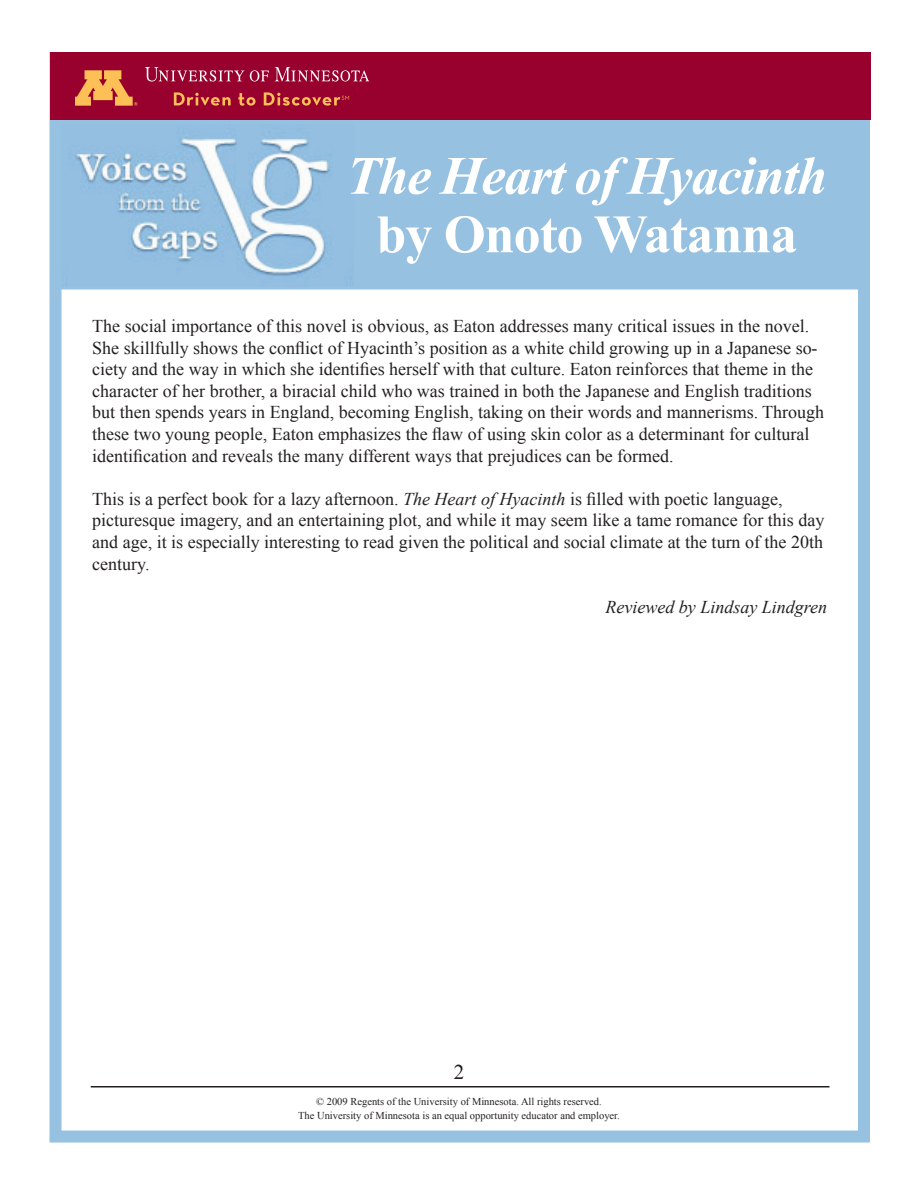
<style>
.page{position:relative;width:918px;height:1188px;background:#fff}
.page>*{position:absolute;margin:0;border:0;box-sizing:border-box;transform-origin:0 0}
.t1{font:italic 700 54px "Times New Roman";letter-spacing:-.02em;color:#fff}
.t2{font:700 54px "Times New Roman";letter-spacing:-.02em;color:#fff}
.t3{font:21px "Times New Roman";color:#231f20}
.t4{font:18px/21.6px "Times New Roman";color:#231f20}
.t5{font:italic 18px "Times New Roman";color:#231f20}
.t6{font:10.5px/13.5px "Times New Roman";color:#231f20;text-align:center}
.s1{font-style:italic}
</style>
<div class="page">
<hr style="left:91px;top:1086px;width:739px;height:2px;background:#231f20">
<div style="left:56px;top:118px;width:810px;height:173px;background:#97c1e1;border:2px solid #fff"></div>
<img style="left:65px;top:132px;width:287px;height:153px">
<div style="left:50px;top:52px;width:820px;height:1091px;border:12px solid #97c1e1"></div>
<div style="left:50px;top:52px;width:821px;height:67px;background:#98012d"></div>
<svg style="left:75px;top:70px;width:63px;height:36px"></svg>
<svg style="left:275px;top:67px;width:94px;height:15px"></svg>
<svg style="left:250px;top:70px;width:19px;height:12px"></svg>
<svg style="left:145px;top:67px;width:99px;height:15px"></svg>
<svg style="left:174px;top:92px;width:57px;height:14px"></svg>
<svg style="left:238px;top:93px;width:18px;height:13px"></svg>
<svg style="left:264px;top:92px;width:85px;height:14px"></svg>
<h1 class="t1" style="left:346px;top:138px;width:482px">The Heart of Hyacinth</h1>
<h1 class="t2" style="left:376px;top:197px;width:422px">by Onoto Watanna</h1>
<p class="t4" style="left:92px;top:315px;width:734px">The social importance of this novel is obvious, as Eaton addresses many critical issues in the novel.<br>She skillfully shows the conflict of Hyacinth’s position as a white child growing up in a Japanese so&shy;ciety and the way in which she identifies herself with that culture. Eaton reinforces that theme in the character of her brother, a biracial child who was trained in both the Japanese and English traditions but then spends years in England, becoming English, taking on their words and mannerisms. Through these two young people, Eaton emphasizes the flaw of using skin color as a determinant for cultural identification and reveals the many different ways that prejudices can be formed.</p>
<p class="t4" style="left:92px;top:488px;width:734px">This is a perfect book for a lazy afternoon. <span class="s1">The Heart of Hyacinth</span> is filled with poetic language, picturesque imagery, and an entertaining plot, and while it may seem like a tame romance for this day and age, it is especially interesting to read given the political and social climate at the turn of the 20th century.</p>
<p class="t5" style="left:605px;top:594px;width:223px">Reviewed by Lindsay Lindgren</p>
<p class="t3" style="left:454px;top:1058px;width:12px">2</p>
<p class="t6" style="left:298px;top:1095px;width:323px">© 2009 Regents of the University of Minnesota. All rights reserved.<br>The University of Minnesota is an equal opportunity educator and employer.</p>
</div>
